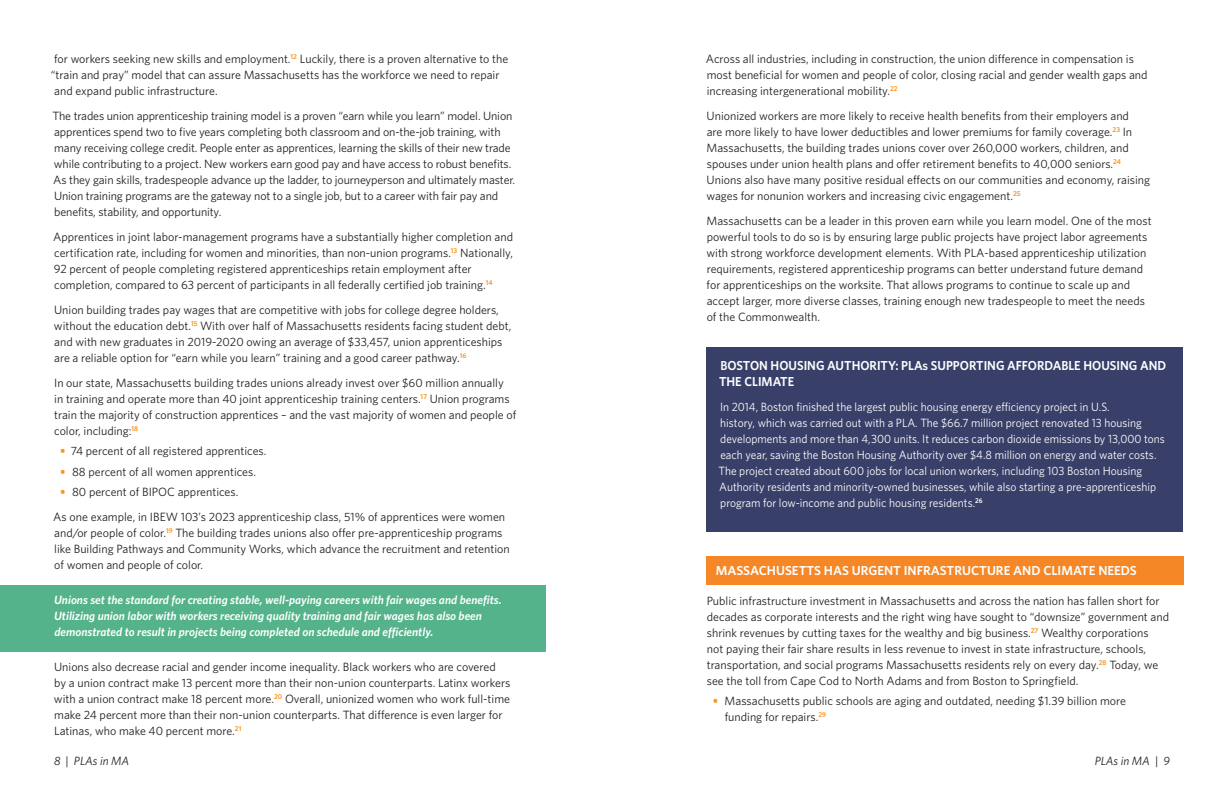
<style>
.page{position:relative;width:1224px;height:792px;background:#fff}
.page>*{position:absolute;margin:0;border:0;box-sizing:border-box;transform-origin:0 0}
.H2_orange_bar{font:600 13px/16px "Whitney";color:#fff;scale:.96 1}
.H2_orange_bar-2{font:600 13px "Whitney";color:#fff}
.body{font:12px/16px "Whitney";color:#231f20}
.body-2{font:12px/16px "Whitney";color:#fff;scale:.96 1}
.body-3{font:italic 600 12px/16px "Whitney";color:#fff}
.t1{font:italic 12px "Whitney";color:#231f20}
.s1{font-weight:600;color:#f7941e}
</style>
<div class="page">
<div style="left:0;top:585px;width:545px;height:67px;background:#54b38b"></div>
<div style="left:706px;top:347px;width:477px;height:184px;background:#383f68"></div>
<div style="left:707px;top:557px;width:477px;height:28px;background:#f58726"></div>
<p class="body" style="left:51px;top:50px;width:459px">for workers seeking new skills and employment.<sup>12</sup> Luckily, there is a proven alternative to the “train and pray” model that can assure Massachusetts has the workforce we need to repair and expand public infrastructure.</p>
<p class="body" style="left:53px;top:107px;width:464px">The trades union apprenticeship training model is a proven “earn while you learn” model. Union apprentices spend two to five years completing both classroom and on-the-job training, with many receiving college credit. People enter as apprentices, learning the skills of their new trade while contributing to a project. New workers earn good pay and have access to robust benefits.<br>As they gain skills, tradespeople advance up the ladder, to journeyperson and ultimately master.<br>Union training programs are the gateway not to a single job, but to a career with fair pay and benefits, stability, and opportunity.</p>
<p class="body" style="left:53px;top:228px;width:461px">Apprentices in joint labor-management programs have a substantially higher completion and certification rate, including for women and minorities, than non-union programs.<sup>13</sup> Nationally, 92 percent of people completing registered apprenticeships retain employment after completion, compared to 63 percent of participants in all federally certified job training.<sup>14</sup></p>
<p class="body" style="left:54px;top:301px;width:459px">Union building trades pay wages that are competitive with jobs for college degree holders, without the education debt.<sup>15</sup> With over half of Massachusetts residents facing student debt, and with new graduates in 2019-2020 owing an average of $33,457, union apprenticeships are a reliable option for “earn while you learn” training and a good career pathway.<sup>16</sup></p>
<p class="body" style="left:54px;top:374px;width:464px">In our state, Massachusetts building trades unions already invest over $60 million annually<br>in training and operate more than 40 joint apprenticeship training centers.<sup>17</sup> Union programs train the majority of construction apprentices – and the vast majority of women and people of color, including:<sup>18</sup></p>
<p class="body" style="left:60px;top:443px;width:208px"><span class="s1">•</span> 74 percent of all registered apprentices.</p>
<p class="body" style="left:60px;top:463px;width:197px"><span class="s1">•</span> 88 percent of all women apprentices.</p>
<p class="body" style="left:60px;top:484px;width:180px"><span class="s1">•</span> 80 percent of BIPOC apprentices.</p>
<p class="body" style="left:53px;top:509px;width:458px">As one example, in IBEW 103’s 2023 apprenticeship class, 51% of apprentices were women and/or people of color.<sup>19</sup> The building trades unions also offer pre-apprenticeship programs like Building Pathways and Community Works, which advance the recruitment and retention of women and people of color.</p>
<p class="body-3" style="left:54px;top:592px;width:449px">Unions set the standard for creating stable, well-paying careers with fair wages and benefits.<br>Utilizing union labor with workers receiving quality training and fair wages has also been demonstrated to result in projects being completed on schedule and efficiently.</p>
<p class="body" style="left:54px;top:659px;width:458px">Unions also decrease racial and gender income inequality. Black workers who are covered by a union contract make 13 percent more than their non-union counterparts. Latinx workers with a union contract make 18 percent more.<sup>20</sup> Overall, unionized women who work full-time make 24 percent more than their non-union counterparts. That difference is even larger for Latinas, who make 40 percent more.<sup>21</sup></p>
<p class="body" style="left:706px;top:50px;width:443px">Across all industries, including in construction, the union difference in compensation is most beneficial for women and people of color, closing racial and gender wealth gaps and increasing intergenerational mobility.<sup>22</sup></p>
<p class="body" style="left:706px;top:107px;width:445px">Unionized workers are more likely to receive health benefits from their employers and<br>are more likely to have lower deductibles and lower premiums for family coverage.<sup>23</sup> In Massachusetts, the building trades unions cover over 260,000 workers, children, and spouses under union health plans and offer retirement benefits to 40,000 seniors.<sup>24<br></sup>Unions also have many positive residual effects on our communities and economy, raising wages for nonunion workers and increasing civic engagement.<sup>25</sup></p>
<p class="body" style="left:706px;top:212px;width:447px">Massachusetts can be a leader in this proven earn while you learn model. One of the most powerful tools to do so is by ensuring large public projects have project labor agreements with strong workforce development elements. With PLA-based apprenticeship utilization requirements, registered apprenticeship programs can better understand future demand for apprenticeships on the worksite. That allows programs to continue to scale up and accept larger, more diverse classes, training enough new tradespeople to meet the needs of the Commonwealth.</p>
<h3 class="H2_orange_bar" style="left:719px;top:357px;width:467px">BOSTON HOUSING AUTHORITY: PLAs SUPPORTING AFFORDABLE HOUSING AND<br>THE CLIMATE</h3>
<p class="body-2" style="left:719px;top:398px;width:466px">In 2014, Boston finished the largest public housing energy efficiency project in U.S.<br>history, which was carried out with a PLA. The $66.7 million project renovated 13 housing developments and more than 4,300 units. It reduces carbon dioxide emissions by 13,000 tons each year, saving the Boston Housing Authority over $4.8 million on energy and water costs.<br>The project created about 600 jobs for local union workers, including 103 Boston Housing Authority residents and minority-owned businesses, while also starting a pre-apprenticeship program for low-income and public housing residents.<sup>26</sup></p>
<p class="H2_orange_bar-2" style="left:716px;top:563px;width:423px">MASSACHUSETTS HAS URGENT INFRASTRUCTURE AND CLIMATE NEEDS</p>
<p class="body" style="left:707px;top:592px;width:464px">Public infrastructure investment in Massachusetts and across the nation has fallen short for decades as corporate interests and the right wing have sought to “downsize” government and shrink revenues by cutting taxes for the wealthy and big business.<sup>27</sup> Wealthy corporations<br>not paying their fair share results in less revenue to invest in state infrastructure, schools, transportation, and social programs Massachusetts residents rely on every day.<sup>28</sup> Today, we see the toll from Cape Cod to North Adams and from Boston to Springfield.</p>
<p class="body" style="left:725px;top:693px;width:403px;text-indent:-12px"><span class="s1">•</span> Massachusetts public schools are aging and outdated, needing $1.39 billion more funding for repairs.<sup>29</sup></p>
<p class="t1" style="left:54px;top:753px;width:77px">8 | PLAs in MA</p>
<p class="t1" style="left:1095px;top:753px;width:77px">PLAs in MA | 9</p>
</div>
